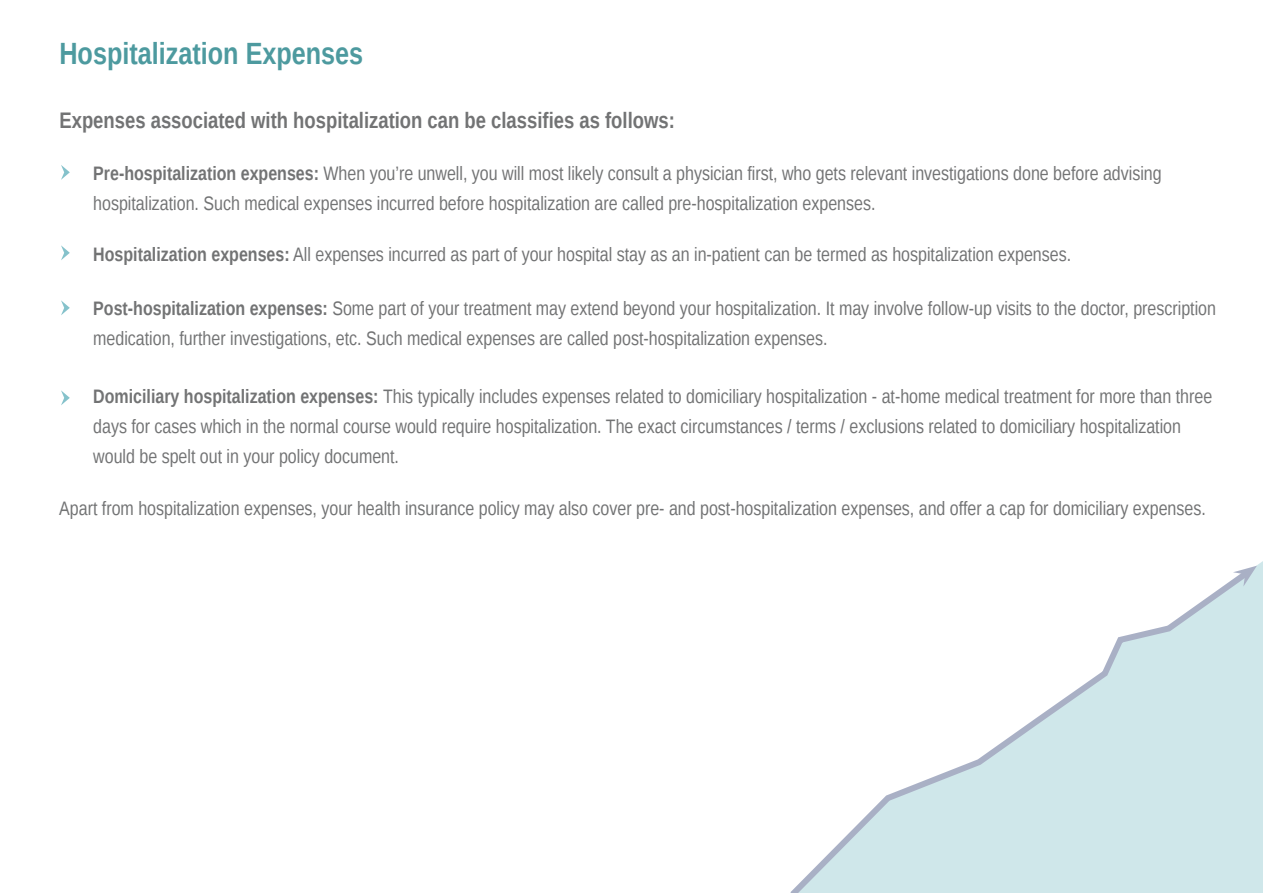
<style>
.page{position:relative;width:1263px;height:893px;background:#fff}
.page>*{position:absolute;margin:0;border:0;box-sizing:border-box;transform-origin:0 0}
.t1{font:700 30.75px "Liberation Sans Narrow";color:#4d9a9f}
.t2{font:700 22.5px "Liberation Sans Narrow";color:#727374}
.t3{font:19.5px/30px "Liberation Sans Narrow";color:#727374}
.s1{font-weight:700}
</style>
<div class="page">
<div style="left:1256px;top:561px;width:7px;height:332px;background:#cfe7ea"></div>
<svg style="left:790px;top:579px;width:466px;height:314px"></svg>
<svg style="left:1233px;top:566px;width:24px;height:21px"></svg>
<svg style="left:61px;top:165px;width:9px;height:15px"></svg>
<svg style="left:61px;top:245px;width:9px;height:15px"></svg>
<svg style="left:61px;top:300px;width:9px;height:15px"></svg>
<svg style="left:61px;top:390px;width:9px;height:15px"></svg>
<h1 class="t1" style="left:59px;top:32px;width:305px">Hospitalization Expenses</h1>
<p class="t2" style="left:59px;top:105px;width:617px">Expenses associated with hospitalization can be classifies as follows:</p>
<p class="t3" style="left:93px;top:160px;width:1070px"><span class="s1">Pre-hospitalization expenses:</span> When you’re unwell, you will most likely consult a physician first, who gets relevant investigations done before advising hospitalization. Such medical expenses incurred before hospitalization are called pre-hospitalization expenses.</p>
<p class="t3" style="left:93px;top:241px;width:979px"><span class="s1">Hospitalization expenses:</span> All expenses incurred as part of your hospital stay as an in-patient can be termed as hospitalization expenses.</p>
<p class="t3" style="left:93px;top:295px;width:1124px"><span class="s1">Post-hospitalization expenses:</span> Some part of your treatment may extend beyond your hospitalization. It may involve follow-up visits to the doctor, prescription medication, further investigations, etc. Such medical expenses are called post-hospitalization expenses.</p>
<p class="t3" style="left:93px;top:382px;width:1120px"><span class="s1">Domiciliary hospitalization expenses:</span> This typically includes expenses related to domiciliary hospitalization - at-home medical treatment for more than three days for cases which in the normal course would require hospitalization. The exact circumstances / terms / exclusions related to domiciliary hospitalization would be spelt out in your policy document.</p>
<p class="t3" style="left:59px;top:494px;width:1148px">Apart from hospitalization expenses, your health insurance policy may also cover pre- and post-hospitalization expenses, and offer a cap for domiciliary expenses.</p>
</div>
